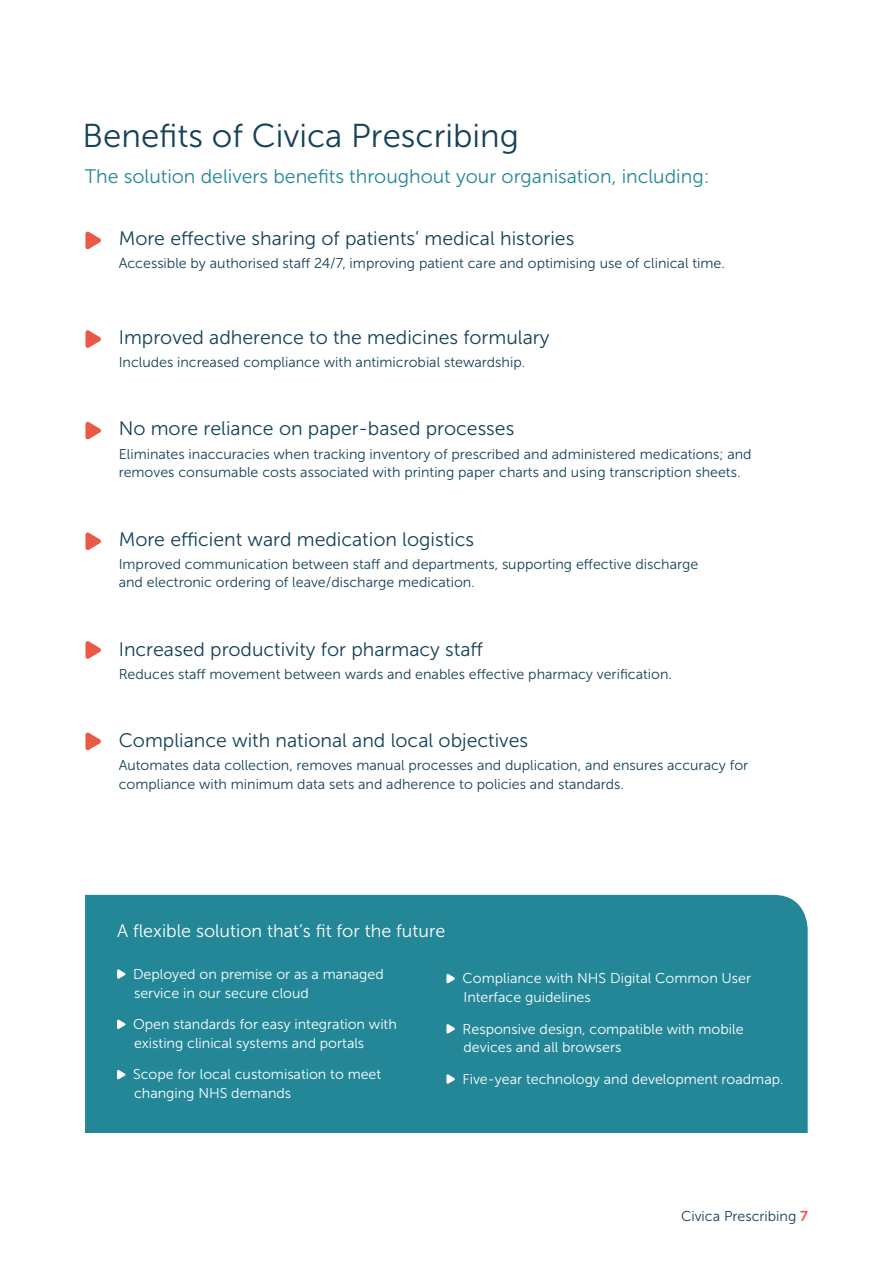
<style>
.page{position:relative;width:893px;height:1263px;background:#fff}
.page>*{position:absolute;margin:0;border:0;box-sizing:border-box;transform-origin:0 0}
.t1{font:33px "Museo Sans 300";color:#144257}
.t2{font:19.5px "Museo Sans 300";color:#144257}
.t3{font:19.5px "Museo Sans 300";color:#238798}
.t4{font:18px "Museo Sans 300";color:#fff}
.t5{font:14.25px/18.8px "Museo Sans 300";color:#144257}
.t6{font:14.25px/18.8px "Museo Sans 300";color:#fff}
.s1{font-family:"Museo Sans 700";color:#eb5845}
</style>
<div class="page">
<div style="left:85px;top:895px;width:723px;height:238px;background:#238798"></div>
<svg style="left:117px;top:969px;width:9px;height:10px"></svg>
<svg style="left:117px;top:1019px;width:9px;height:10px"></svg>
<svg style="left:117px;top:1069px;width:9px;height:10px"></svg>
<svg style="left:446px;top:973px;width:9px;height:10px"></svg>
<svg style="left:446px;top:1024px;width:9px;height:10px"></svg>
<svg style="left:446px;top:1074px;width:9px;height:10px"></svg>
<svg style="left:85px;top:231px;width:16px;height:19px"></svg>
<svg style="left:85px;top:330px;width:16px;height:18px"></svg>
<svg style="left:85px;top:421px;width:16px;height:19px"></svg>
<svg style="left:85px;top:532px;width:16px;height:18px"></svg>
<svg style="left:85px;top:641px;width:16px;height:18px"></svg>
<svg style="left:85px;top:732px;width:16px;height:19px"></svg>
<h1 class="t1" style="left:83px;top:118px;width:438px">Benefits of Civica Prescribing</h1>
<h2 class="t3" style="left:85px;top:165px;width:626px">The solution delivers benefits throughout your organisation, including:</h2>
<h2 class="t2" style="left:119px;top:228px;width:457px">More effective sharing of patients’ medical histories</h2>
<p class="t5" style="left:119px;top:254px;width:608px">Accessible by authorised staff 24/7, improving patient care and optimising use of clinical time.</p>
<h2 class="t2" style="left:119px;top:327px;width:432px">Improved adherence to the medicines formulary</h2>
<p class="t5" style="left:119px;top:353px;width:408px">Includes increased compliance with antimicrobial stewardship.</p>
<h2 class="t2" style="left:119px;top:418px;width:397px">No more reliance on paper-based processes</h2>
<p class="t5" style="left:119px;top:444px;width:634px">Eliminates inaccuracies when tracking inventory of prescribed and administered medications; and removes consumable costs associated with printing paper charts and using transcription sheets.</p>
<h2 class="t2" style="left:119px;top:528px;width:357px">More efficient ward medication logistics</h2>
<p class="t5" style="left:119px;top:554px;width:581px">Improved communication between staff and departments, supporting effective discharge and electronic ordering of leave/discharge medication.</p>
<h2 class="t2" style="left:119px;top:638px;width:366px">Increased productivity for pharmacy staff</h2>
<p class="t5" style="left:119px;top:664px;width:555px">Reduces staff movement between wards and enables effective pharmacy verification.</p>
<h2 class="t2" style="left:119px;top:730px;width:411px">Compliance with national and local objectives</h2>
<p class="t5" style="left:119px;top:756px;width:631px">Automates data collection, removes manual processes and duplication, and ensures accuracy for compliance with minimum data sets and adherence to policies and standards.</p>
<p class="t4" style="left:117px;top:921px;width:330px">A flexible solution that’s fit for the future</p>
<p class="t6" style="left:133px;top:964px;width:252px">Deployed on premise or as a managed service in our secure cloud</p>
<p class="t6" style="left:133px;top:1015px;width:265px">Open standards for easy integration with existing clinical systems and portals</p>
<p class="t6" style="left:133px;top:1065px;width:250px">Scope for local customisation to meet changing NHS demands</p>
<p class="t6" style="left:462px;top:969px;width:290px">Compliance with NHS Digital Common User<br>Interface guidelines</p>
<p class="t6" style="left:462px;top:1019px;width:283px">Responsive design, compatible with mobile devices and all browsers</p>
<p class="t6" style="left:462px;top:1069px;width:323px">Five-year technology and development roadmap.</p>
<p class="t5" style="left:681px;top:1206px;width:128px">Civica Prescribing <span class="s1">7</span></p>
</div>
